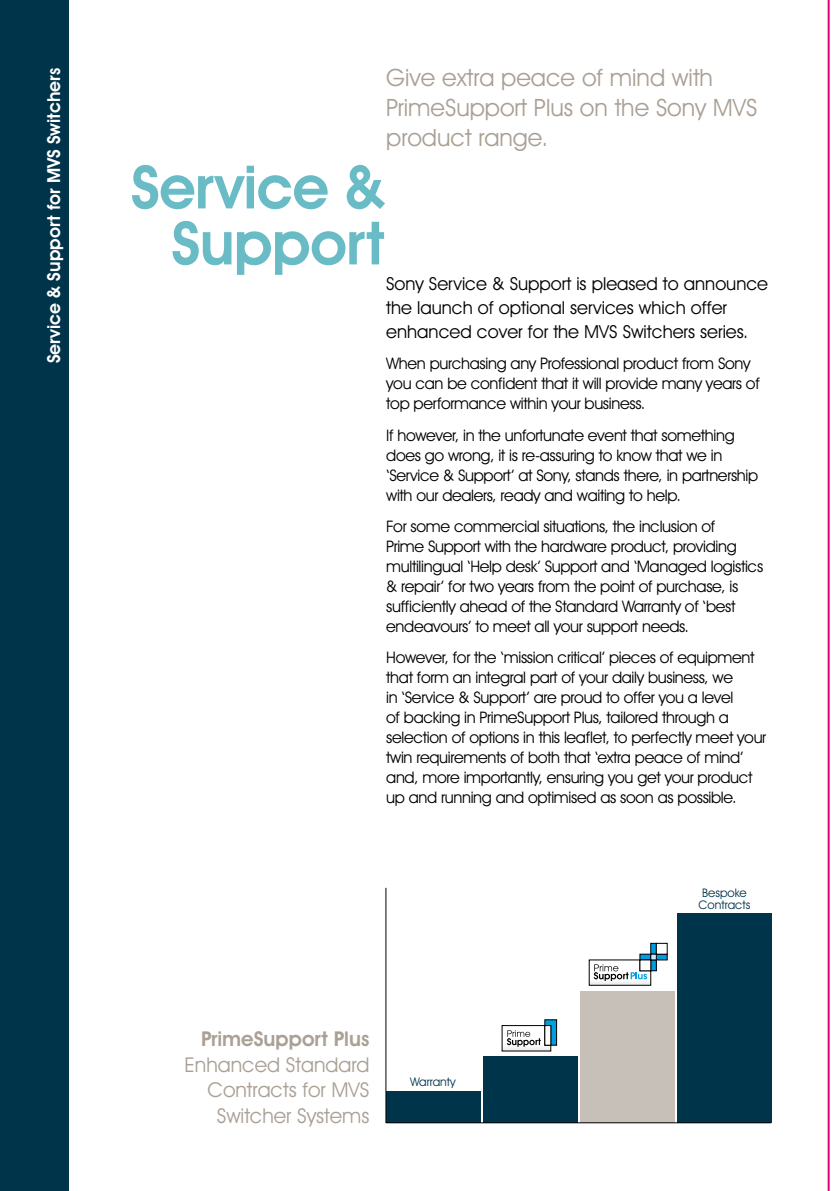
<style>
.page{position:relative;width:840px;height:1191px;background:#fff}
.page>*{position:absolute;margin:0;border:0;box-sizing:border-box;transform-origin:0 0}
.t1{font:600 60px/56px "Avant Garde IT Cby BT";letter-spacing:-.01em;color:#69bbc5;text-align:right}
.t2{font:24px/30px "Avant Garde IT Cby BT";color:#aaa095}
.t3{font:20.6px/25.6px "Avant Garde IT Cby BT";color:#aaa095;text-align:right}
.t4{font:600 20.6px "Avant Garde IT Cby BT";color:#aaa095}
.t5{font:18px/24px "Avant Garde IT Cby BT";color:#000}
.t6{font:600 18px "Avant Garde IT Cby BT";color:#fff}
.t7{font:16px/20px "Avant Garde IT Cby BT";letter-spacing:-.02em;color:#000}
.t8{font:12px/12px "Avant Garde IT Cby BT";color:#00344b}
</style>
<div class="page">
<div style="left:0;top:0;width:68px;height:1191px;background:#00344b"></div>
<div style="left:385px;top:1091px;width:95px;height:31px;background:#00344b"></div>
<div style="left:482px;top:1056px;width:95px;height:66px;background:#00344b"></div>
<div style="left:579px;top:991px;width:95px;height:131px;background:#c7c0b8"></div>
<div style="left:676px;top:913px;width:95px;height:209px;background:#00344b"></div>
<hr style="left:385px;top:888px;width:1px;height:235px;background:#000">
<hr style="left:385px;top:1122px;width:385px;height:1px;background:#000">
<svg style="left:588px;top:943px;width:79px;height:42px"></svg>
<svg style="left:501px;top:1019px;width:55px;height:32px"></svg>
<hr style="left:827px;top:0;width:2px;height:1191px;background:#e2007a">
<p class="t6" style="left:43px;top:363px;width:297px;rotate:-90deg">Service &amp; Support for MVS Switchers</p>
<h2 class="t2" style="left:386px;top:63px;width:372px">Give extra peace of mind with<br>PrimeSupport Plus on the Sony MVS product range.</h2>
<h1 class="t1" style="left:131px;top:159px;width:255px">Service &amp;<br>Support</h1>
<p class="t5" style="left:386px;top:271px;width:383px">Sony Service &amp; Support is pleased to announce the launch of optional services which offer enhanced cover for the MVS Switchers series.</p>
<p class="t7" style="left:386px;top:353px;width:375px">When purchasing any Professional product from Sony you can be confident that it will provide many years of top performance within your business.</p>
<p class="t7" style="left:386px;top:425px;width:373px">If however, in the unfortunate event that something does go wrong, it is re-assuring to know that we in ‘Service &amp; Support’ at Sony, stands there, in partnership with our dealers, ready and waiting to help.</p>
<p class="t7" style="left:386px;top:516px;width:378px">For some commercial situations, the inclusion of<br>Prime Support with the hardware product, providing multilingual ‘Help desk’ Support and ‘Managed logistics &amp; repair’ for two years from the point of purchase, is sufficiently ahead of the Standard Warranty of ‘best endeavours’ to meet all your support needs.</p>
<p class="t7" style="left:386px;top:647px;width:381px">However, for the ‘mission critical’ pieces of equipment that form an integral part of your daily business, we<br>in ‘Service &amp; Support’ are proud to offer you a level<br>of backing in PrimeSupport Plus, tailored through a selection of options in this leaflet, to perfectly meet your twin requirements of both that ‘extra peace of mind’ and, more importantly, ensuring you get your product up and running and optimised as soon as possible.</p>
<p class="t4" style="left:201px;top:1026px;width:170px">PrimeSupport Plus</p>
<p class="t3" style="left:184px;top:1051px;width:186px">Enhanced Standard<br>Contracts for MVS<br>Switcher Systems</p>
<p class="t8" style="left:410px;top:1076px;width:47px">Warranty</p>
<p class="t8" style="left:698px;top:886px;width:53px">Bespoke<br>Contracts</p>
</div>
